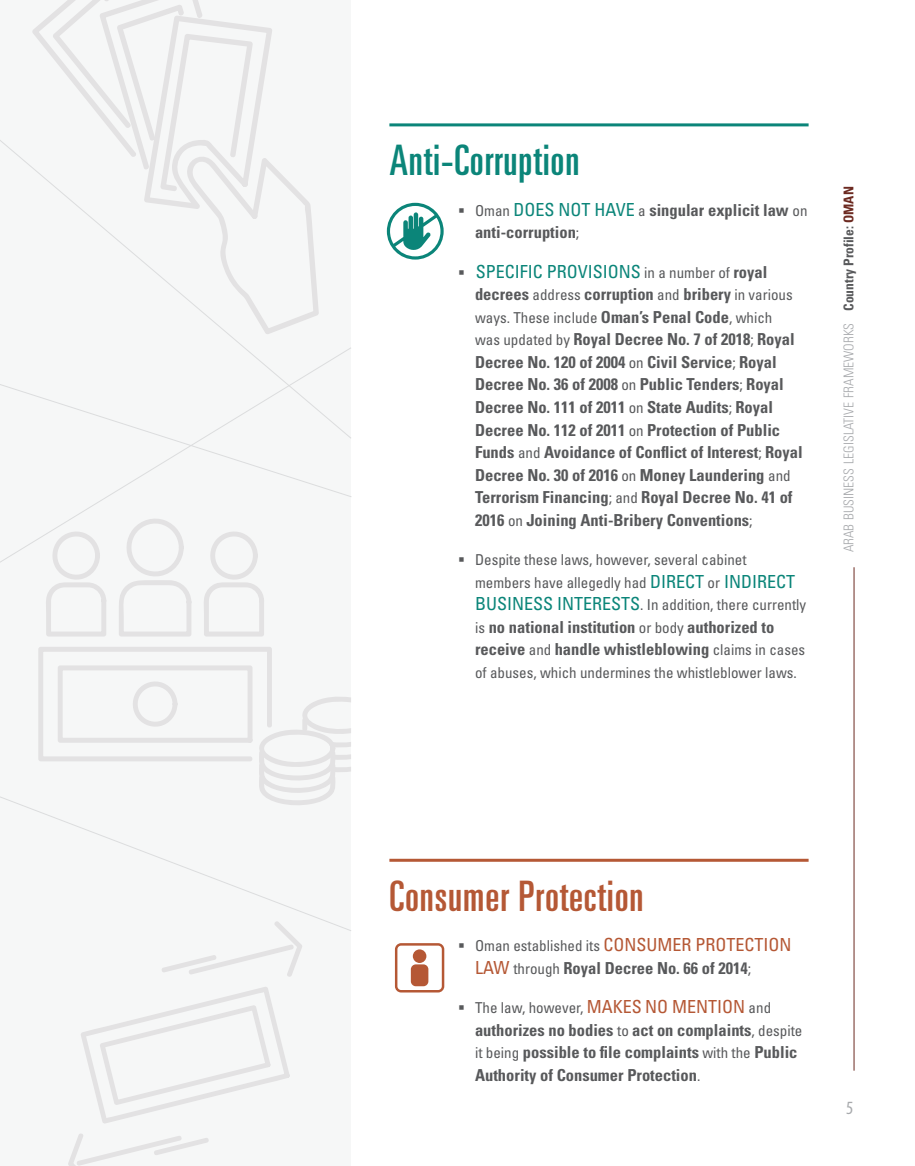
<style>
.page{position:relative;width:915px;height:1166px;background:#fff}
.page>*{position:absolute;margin:0;border:0;box-sizing:border-box;transform-origin:0 0}
.t1{font:ultra-condensed 42px "Univers LT Std";letter-spacing:.02em;color:#b55835}
.t2{font:ultra-condensed 42px "Univers LT Std";letter-spacing:.02em;color:#0b8579}
.t3{font:condensed 18.75px "Myriad Pro";color:#a7a9ac}
.t4{font:condensed 18px "Univers LT Std";color:#0b8579}
.t5{font:700 condensed 16.5px/22.5px "Univers LT Std";color:#58595b}
.t6{font:condensed 15px/22.5px "Univers LT Std";color:#58595b}
.t7{font:300 condensed 13.5px "Univers";color:#a7a9ac}
.s1{font-weight:400;font-size:15px}
.s2{font-weight:400;font-size:18px;color:#0b8579}
.s3{font-size:15px;color:#58595b}
.s4{font-weight:700;font-size:16.5px;color:#58595b}
.s5{font-weight:700;font-size:16.5px}
.s6{font-size:18px;color:#0b8579}
.s7{font-weight:700;color:#58595b}
.s8{font-weight:700;color:#6c2a21}
.s9{font-size:18px;color:#b55835}
.s10{font-weight:400;font-size:18px;color:#b55835}
</style>
<div class="page">
<hr style="left:853px;top:567px;width:1px;height:503px;background:#6c2a21">
<hr style="left:389px;top:123px;width:419px;height:3px;background:#0b8579">
<hr style="left:389px;top:858px;width:419px;height:3px;background:#b55835">
<svg style="left:387px;top:203px;width:56px;height:56px"></svg>
<svg style="left:395px;top:943px;width:49px;height:49px"></svg>
<div style="left:0;top:0;width:351px;height:1165px;background:#f6f7f7"></div>
<svg style="left:0;top:334px;width:352px;height:597px"></svg>
<svg style="left:81px;top:987px;width:209px;height:136px"></svg>
<svg style="left:160px;top:919px;width:142px;height:58px"></svg>
<svg style="left:68px;top:1134px;width:141px;height:31px"></svg>
<svg style="left:0;top:0;width:319px;height:334px"></svg>
<h1 class="t2" style="left:389px;top:137px;width:191px">Anti-Corruption</h1>
<p class="t5" style="left:475px;top:198px;width:334px"><span class="s1">Oman</span> <span class="s2">DOES NOT HAVE</span> <span class="s1">a</span> singular explicit law <span class="s1">on </span>anti-corruption<span class="s1">;</span></p>
<p class="t4" style="left:475px;top:260px;width:293px">SPECIFIC PROVISIONS <span class="s3">in a number of</span> <span class="s4">royal</span></p>
<p class="t5" style="left:475px;top:283px;width:319px">decrees <span class="s1">address</span> corruption <span class="s1">and</span> bribery <span class="s1">in various</span></p>
<p class="t6" style="left:475px;top:306px;width:299px">ways. These include <span class="s5">Oman’s Penal Code</span>, which</p>
<p class="t5" style="left:475px;top:328px;width:329px"><span class="s1">was updated by</span> Royal Decree No. 7 of 2018<span class="s1">;</span> Royal Decree No. 120 of 2004 <span class="s1">on</span> Civil Service<span class="s1">;</span> Royal Decree No. 36 of 2008 <span class="s1">on</span> Public Tenders<span class="s1">;</span> Royal Decree No. 111 of 2011 <span class="s1">on</span> State Audits<span class="s1">;</span> Royal Decree No. 112 of 2011 <span class="s1">on</span> Protection of Public Funds <span class="s1">and</span> Avoidance of Conflict of Interest<span class="s1">;</span> Royal Decree No. 30 of 2016 <span class="s1">on</span> Money Laundering <span class="s1">and </span>Terrorism Financing<span class="s1">; and</span> Royal Decree No. 41 of 2016 <span class="s1">on</span> Joining Anti-Bribery Conventions<span class="s1">;</span></p>
<p class="t6" style="left:475px;top:548px;width:332px">Despite these laws, however, several cabinet members have allegedly had <span class="s6">DIRECT</span> or <span class="s6">INDIRECT<br>BUSINESS INTERESTS</span>. In addition, there currently</p>
<p class="t5" style="left:475px;top:615px;width:331px"><span class="s1">is</span> no national institution <span class="s1">or body</span> authorized to receive <span class="s1">and</span> handle whistleblowing <span class="s1">claims in cases</span></p>
<p class="t6" style="left:475px;top:660px;width:323px">of abuses, which undermines the whistleblower laws.</p>
<p class="t7" style="left:840px;top:552px;width:367px;rotate:-90deg">ARAB BUSINESS LEGISLATIVE FRAMEWORKS <span class="s7">Country Profile:</span> <span class="s8">OMAN</span></p>
<h1 class="t1" style="left:389px;top:871px;width:255px">Consumer Protection</h1>
<p class="t6" style="left:475px;top:934px;width:318px">Oman established its <span class="s9">CONSUMER PROTECTION</span></p>
<p class="t5" style="left:475px;top:956px;width:277px"><span class="s10">LAW</span> <span class="s1">through</span> Royal Decree No. 66 of 2014<span class="s1">;</span></p>
<p class="t6" style="left:475px;top:996px;width:297px">The law, however, <span class="s9">MAKES NO MENTION</span> and</p>
<p class="t5" style="left:475px;top:1018px;width:329px">authorizes no bodies <span class="s1">to</span> act on complaints<span class="s1">, despite it being</span> possible to file complaints <span class="s1">with the</span> Public<br>Authority of Consumer Protection<span class="s1">.</span></p>
<p class="t3" style="left:845px;top:1096px;width:9px">5</p>
</div>
